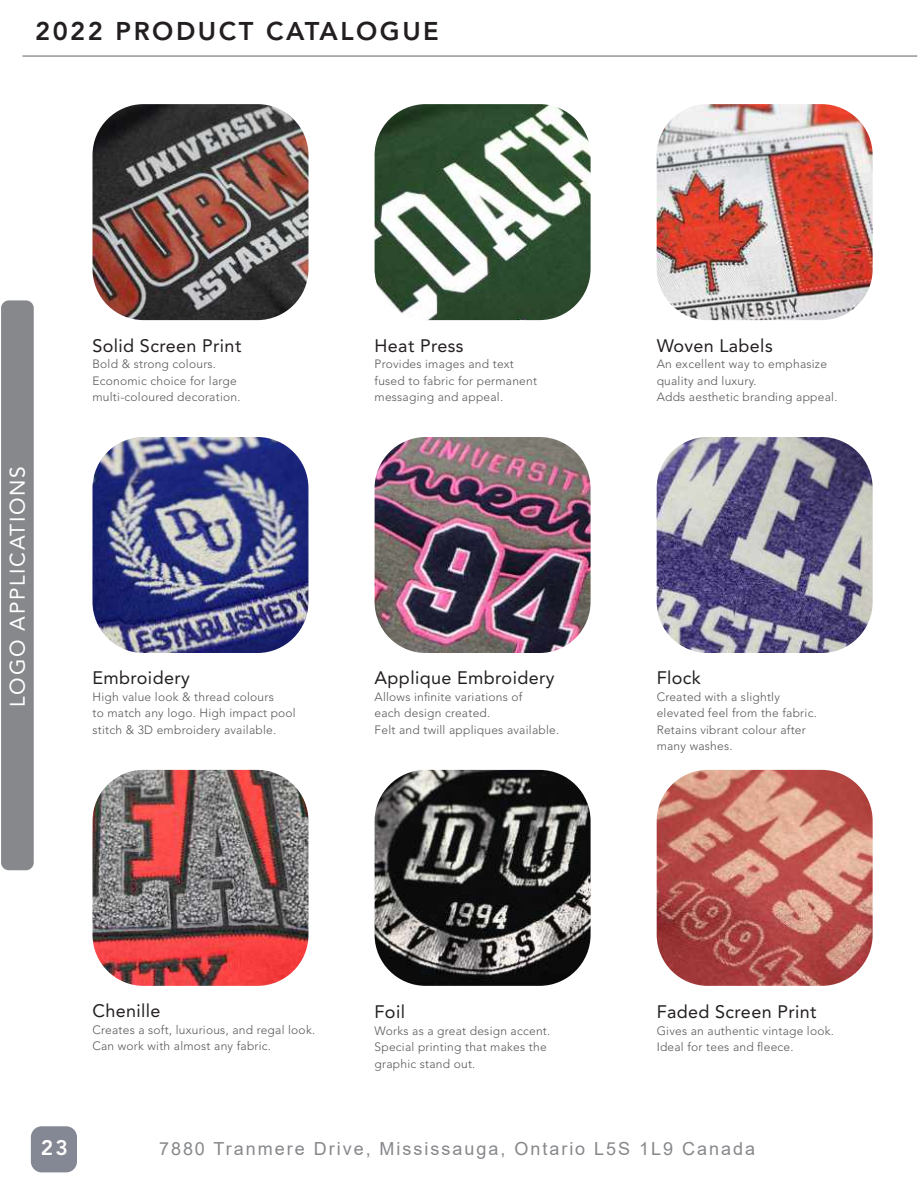
<style>
.page{position:relative;width:918px;height:1188px;background:#fff}
.page>*{position:absolute;margin:0;border:0;box-sizing:border-box;transform-origin:0 0}
.t1{font:800 25.5px "Avenir LT Std";letter-spacing:.1em;color:#231f20}
.t2{font:21px "Avenir LT Std";letter-spacing:.08em;color:#fff}
.t3{font:800 21px "Avenir LT Std";color:#fff}
.t4{font:18px "Avenir LT Std";letter-spacing:.02em;color:#231f20}
.t5{font:18px "Arial";letter-spacing:.11em;color:#86888b}
.t6{font:300 12px/16.5px "Avenir LT Std";letter-spacing:.02em;color:#57585a}
</style>
<div class="page">
<hr style="left:22px;top:56px;width:895px;height:1px;background:#62656a">
<div style="left:31px;top:1126px;width:46px;height:46px;background:#848894;border-radius:11px"></div>
<div style="left:1px;top:300px;width:33px;height:570px;background:#86888b;border-radius:8px"></div>
<img style="left:92px;top:104px;width:216px;height:216px">
<img style="left:92px;top:437px;width:216px;height:216px">
<img style="left:92px;top:770px;width:216px;height:216px">
<img style="left:375px;top:104px;width:216px;height:216px">
<img style="left:657px;top:104px;width:216px;height:216px">
<img style="left:375px;top:437px;width:216px;height:216px">
<img style="left:657px;top:437px;width:216px;height:216px">
<img style="left:657px;top:770px;width:216px;height:216px">
<img style="left:375px;top:770px;width:216px;height:216px">
<h1 class="t1" style="left:35px;top:16px;width:405px">2022 PRODUCT CATALOGUE</h1>
<h2 class="t2" style="left:5px;top:707px;width:242px;rotate:-90deg">LOGO APPLICATIONS</h2>
<h3 class="t4" style="left:92px;top:335px;width:150px">Solid Screen Print</h3>
<p class="t6" style="left:92px;top:356px;width:150px">Bold &amp; strong colours.<br>Economic choice for large multi-coloured decoration.</p>
<h3 class="t4" style="left:92px;top:668px;width:99px">Embroidery</h3>
<p class="t6" style="left:92px;top:689px;width:205px">High value look &amp; thread colours<br>to match any logo. High impact pool stitch &amp; 3D embroidery available.</p>
<h3 class="t4" style="left:375px;top:335px;width:90px">Heat Press</h3>
<p class="t6" style="left:375px;top:356px;width:164px">Provides images and text fused to fabric for permanent messaging and appeal.</p>
<h3 class="t4" style="left:375px;top:668px;width:181px">Applique Embroidery</h3>
<p class="t6" style="left:375px;top:689px;width:186px">Allows infinite variations of<br>each design created.<br>Felt and twill appliques available.</p>
<h3 class="t4" style="left:657px;top:335px;width:117px">Woven Labels</h3>
<p class="t6" style="left:657px;top:356px;width:182px">An excellent way to emphasize quality and luxury.<br>Adds aesthetic branding appeal.</p>
<h3 class="t4" style="left:657px;top:668px;width:46px">Flock</h3>
<p class="t6" style="left:657px;top:688px;width:162px">Created with a slightly elevated feel from the fabric.<br>Retains vibrant colour after many washes.</p>
<h3 class="t4" style="left:92px;top:1001px;width:70px">Chenille</h3>
<p class="t6" style="left:92px;top:1021px;width:224px">Creates a soft, luxurious, and regal look.<br>Can work with almost any fabric.</p>
<h3 class="t4" style="left:375px;top:1002px;width:32px">Foil</h3>
<p class="t6" style="left:375px;top:1022px;width:177px">Works as a great design accent.<br>Special printing that makes the graphic stand out.</p>
<h3 class="t4" style="left:657px;top:1002px;width:161px">Faded Screen Print</h3>
<p class="t6" style="left:657px;top:1022px;width:179px">Gives an authentic vintage look.<br>Ideal for tees and fleece.</p>
<h2 class="t3" style="left:41px;top:1136px;width:28px">23</h2>
<h3 class="t5" style="left:159px;top:1136px;width:598px">7880 Tranmere Drive, Mississauga, Ontario L5S 1L9 Canada</h3>
</div>
